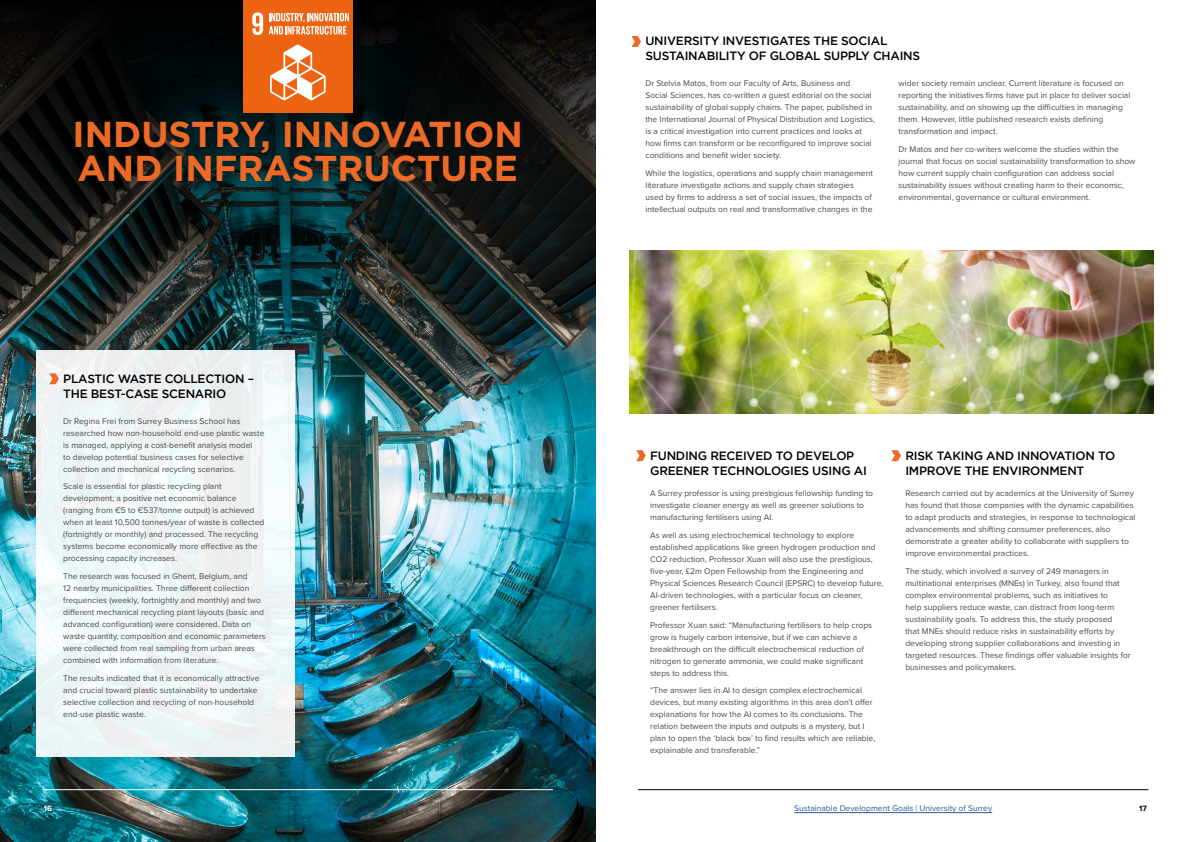
<style>
.page{position:relative;width:1191px;height:842px;background:#fff}
.page>*{position:absolute;margin:0;border:0;box-sizing:border-box;transform-origin:0 0}
.t1{font:700 36px/34px "Gotham";color:#ed6a26}
.t2{font:500 12px/15px "Gotham";letter-spacing:-.02em;color:#000}
.t3{font:8.5px/12px "Proxima Nova";color:#4a4a49}
.t4{font:8.5px "Proxima Nova";color:#275b9b}
.t5{font:700 8px "Proxima Nova";color:#fff}
.t6{font:700 8px "Proxima Nova";color:#000}
</style>
<div class="page">
<img style="left:0;top:489px;width:595px;height:353px">
<img style="left:0;top:0;width:596px;height:489px">
<hr style="left:43px;top:789px;width:510px;height:1px;background:#fff">
<hr style="left:638px;top:789px;width:510px;height:1px;background:#000">
<svg style="left:636px;top:450px;width:9px;height:11px"></svg>
<svg style="left:891px;top:450px;width:10px;height:11px"></svg>
<svg style="left:631px;top:36px;width:10px;height:11px"></svg>
<div style="left:243px;top:4px;width:109px;height:109px;background:#ec6411"></div>
<svg style="left:252px;top:12px;width:11px;height:23px"></svg>
<svg style="left:270px;top:44px;width:56px;height:56px"></svg>
<svg style="left:269px;top:13px;width:80px;height:22px"></svg>
<div style="left:243px;top:0;width:109px;height:8px;background:#ec6411"></div>
<hr style="left:794px;top:812px;width:198px;height:1px;background:#275b9b">
<div style="left:36px;top:350px;width:258px;height:406px;background:#eef5f7"></div>
<svg style="left:49px;top:373px;width:10px;height:11px"></svg>
<img style="left:629px;top:250px;width:524px;height:163px">
<h1 class="t1" style="left:73px;top:116px;width:452px">INDUSTRY, INNOVATION<br>AND INFRASTRUCTURE</h1>
<h2 class="t2" style="left:63px;top:371px;width:192px">PLASTIC WASTE COLLECTION –<br>THE BEST-CASE SCENARIO</h2>
<p class="t3" style="left:63px;top:414px;width:203px">Dr Regina Frei from Surrey Business School has researched how non-household end-use plastic waste is managed, applying a cost-benefit analysis model<br>to develop potential business cases for selective collection and mechanical recycling scenarios.</p>
<p class="t3" style="left:63px;top:480px;width:203px">Scale is essential for plastic recycling plant development; a positive net economic balance (ranging from €5 to €537/tonne output) is achieved when at least 10,500 tonnes/year of waste is collected (fortnightly or monthly) and processed. The recycling systems become economically more effective as the processing capacity increases.</p>
<p class="t3" style="left:63px;top:570px;width:204px">The research was focused in Ghent, Belgium, and<br>12 nearby municipalities. Three different collection frequencies (weekly, fortnightly and monthly) and two different mechanical recycling plant layouts (basic and advanced configuration) were considered. Data on waste quantity, composition and economic parameters were collected from real sampling from urban areas combined with information from literature.</p>
<p class="t3" style="left:63px;top:671px;width:198px">The results indicated that it is economically attractive and crucial toward plastic sustainability to undertake selective collection and recycling of non-household end-use plastic waste.</p>
<h2 class="t2" style="left:645px;top:33px;width:276px">UNIVERSITY INVESTIGATES THE SOCIAL<br>SUSTAINABILITY OF GLOBAL SUPPLY CHAINS</h2>
<p class="t3" style="left:645px;top:77px;width:231px">Dr Stelvia Matos, from our Faculty of Arts, Business and<br>Social Sciences, has co-written a guest editorial on the social sustainability of global supply chains. The paper, published in the International Journal of Physical Distribution and Logistics, is a critical investigation into current practices and looks at how firms can transform or be reconfigured to improve social conditions and benefit wider society.</p>
<p class="t3" style="left:645px;top:167px;width:229px">While the logistics, operations and supply chain management literature investigate actions and supply chain strategies used by firms to address a set of social issues, the impacts of intellectual outputs on real and transformative changes in the</p>
<p class="t3" style="left:898px;top:77px;width:233px">wider society remain unclear. Current literature is focused on reporting the initiatives firms have put in place to deliver social sustainability, and on showing up the difficulties in managing them. However, little published research exists defining transformation and impact.</p>
<p class="t3" style="left:898px;top:143px;width:238px">Dr Matos and her co-writers welcome the studies within the journal that focus on social sustainability transformation to show how current supply chain configuration can address social sustainability issues without creating harm to their economic, environmental, governance or cultural environment.</p>
<h2 class="t2" style="left:650px;top:448px;width:218px">FUNDING RECEIVED TO DEVELOP<br>GREENER TECHNOLOGIES USING AI</h2>
<h2 class="t2" style="left:905px;top:448px;width:211px">RISK TAKING AND INNOVATION TO<br>IMPROVE THE ENVIRONMENT</h2>
<p class="t3" style="left:650px;top:487px;width:224px">A Surrey professor is using prestigious fellowship funding to investigate cleaner energy as well as greener solutions to manufacturing fertilisers using AI.</p>
<p class="t3" style="left:650px;top:529px;width:235px">As well as using electrochemical technology to explore established applications like green hydrogen production and CO2 reduction, Professor Xuan will also use the prestigious, five-year, £2m Open Fellowship from the Engineering and Physical Sciences Research Council (EPSRC) to develop future, AI-driven technologies, with a particular focus on cleaner, greener fertilisers.</p>
<p class="t3" style="left:650px;top:618px;width:224px">Professor Xuan said: “Manufacturing fertilisers to help crops grow is hugely carbon intensive, but if we can achieve a breakthrough on the difficult electrochemical reduction of nitrogen to generate ammonia, we could make significant steps to address this.</p>
<p class="t3" style="left:650px;top:684px;width:227px">“The answer lies in AI to design complex electrochemical devices, but many existing algorithms in this area don’t offer explanations for how the AI comes to its conclusions. The relation between the inputs and outputs is a mystery, but I plan to open the ‘black box’ to find results which are reliable, explainable and transferable.”</p>
<p class="t3" style="left:905px;top:487px;width:232px">Research carried out by academics at the University of Surrey has found that those companies with the dynamic capabilities to adapt products and strategies, in response to technological advancements and shifting consumer preferences, also demonstrate a greater ability to collaborate with suppliers to improve environmental practices.</p>
<p class="t3" style="left:905px;top:565px;width:227px">The study, which involved a survey of 249 managers in multinational enterprises (MNEs) in Turkey, also found that complex environmental problems, such as initiatives to<br>help suppliers reduce waste, can distract from long-term sustainability goals. To address this, the study proposed<br>that MNEs should reduce risks in sustainability efforts by developing strong supplier collaborations and investing in targeted resources. These findings offer valuable insights for businesses and policymakers.</p>
<p class="t4" style="left:794px;top:802px;width:199px">Sustainable Development Goals | University of Surrey</p>
<p class="t5" style="left:44px;top:802px;width:10px">16</p>
<p class="t6" style="left:1139px;top:802px;width:9px">17</p>
</div>
